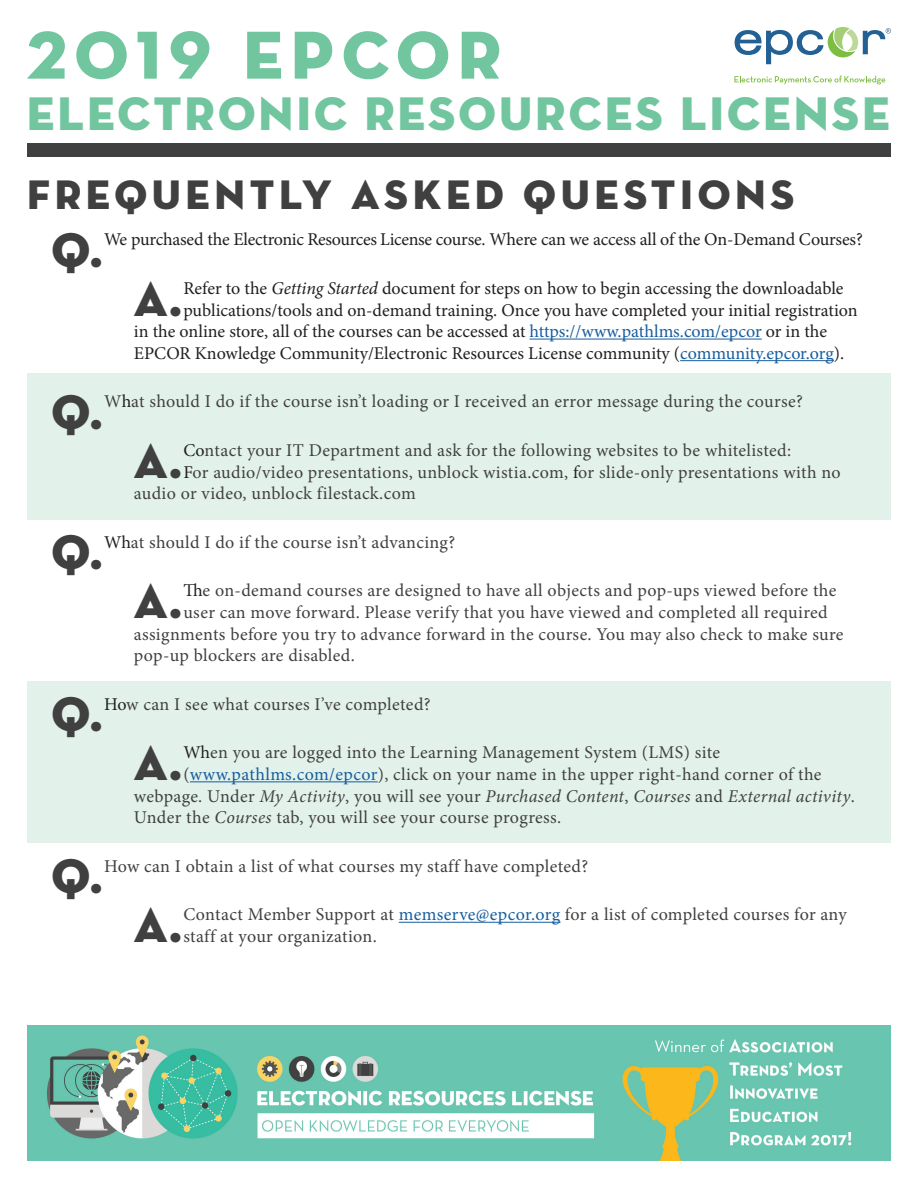
<style>
.page{position:relative;width:918px;height:1188px;background:#fff}
.page>*{position:absolute;margin:0;border:0;box-sizing:border-box;transform-origin:0 0}
.t1{font:69px "Neutraface Display Titling";letter-spacing:.11em;color:#71c69f}
.t2{font:49.8px "Neutraface Display Titling";color:#414040}
.t3{font:48px "Neutraface Display Titling";letter-spacing:.06em;color:#71c69f}
.t4{font:42px "Neutraface Display Titling";letter-spacing:.11em;color:#414040}
.t5{font:18px/21.6px "Minion Pro";letter-spacing:.015em;color:#414040}
.t6{font:18px "Minion Pro";letter-spacing:-.005em;color:#231f20}
.t7{font:italic 18px "Minion Pro";letter-spacing:.015em;color:#414040}
.s1{font-style:italic}
.s2{color:#175d9e}
.s3{color:#231f20}
.s4{font-style:normal}
</style>
<div class="page">
<div style="left:27px;top:373px;width:864px;height:146px;background:#e2f2eb"></div>
<div style="left:27px;top:681px;width:864px;height:162px;background:#e2f2eb"></div>
<hr style="left:530px;top:339px;width:232px;height:1px;background:#175d9e">
<hr style="left:680px;top:360px;width:154px;height:1px;background:#175d9e">
<hr style="left:190px;top:781px;width:188px;height:1px;background:#175d9e">
<hr style="left:399px;top:922px;width:162px;height:1px;background:#175d9e">
<div style="left:27px;top:144px;width:864px;height:13px;background:#414040"></div>
<svg style="left:734px;top:76px;width:151px;height:8px"></svg>
<svg style="left:735px;top:27px;width:156px;height:37px"></svg>
<img style="left:27px;top:1026px;width:864px;height:135px">
<h1 class="t1" style="left:27px;top:12px;width:476px">2019 EPCOR</h1>
<h3 class="t3" style="left:27px;top:84px;width:864px">ELECTRONIC RESOURCES LICENSE</h3>
<h3 class="t4" style="left:27px;top:168px;width:769px">FREQUENTLY ASKED QUESTIONS</h3>
<h2 class="t2" style="left:52px;top:219px;width:53px">Q.</h2>
<p class="t6" style="left:104px;top:228px;width:760px">We purchased the Electronic Resources License course. Where can we access all of the On-Demand Courses?</p>
<h2 class="t2" style="left:134px;top:268px;width:50px">A.</h2>
<p class="t6" style="left:183px;top:276px;width:662px">Refer to the <span class="s1">Getting Started</span> document for steps on how to begin accessing the downloadable</p>
<p class="t6" style="left:183px;top:298px;width:676px">publications/tools and on-demand training. Once you have completed your initial registration</p>
<p class="t6" style="left:134px;top:319px;width:695px">in the online store, all of the courses can be accessed at <span class="s2">https://www.pathlms.com/epcor</span> or in the</p>
<p class="t6" style="left:134px;top:341px;width:712px">EPCOR Knowledge Community/Electronic Resources License community (<span class="s2">community.epcor.org</span>).</p>
<h2 class="t2" style="left:52px;top:381px;width:53px">Q.</h2>
<p class="t5" style="left:104px;top:391px;width:700px">W<span class="s3">h</span>at should I do if the course isn’t loading or I received an error message during the course?</p>
<h2 class="t2" style="left:134px;top:430px;width:50px">A.</h2>
<p class="t5" style="left:183px;top:440px;width:609px"><span class="s3">Co</span>ntact your IT Department and ask for the following websites to be whitelisted:</p>
<p class="t5" style="left:183px;top:461px;width:659px"><span class="s3">F</span>or audio/video presentations, unblock wistia.com, <span class="s3">f</span>or slide-only presentations with no</p>
<p class="t5" style="left:134px;top:483px;width:283px">audio or video, unblock filestack.com</p>
<h2 class="t2" style="left:52px;top:521px;width:53px">Q.</h2>
<p class="t5" style="left:104px;top:531px;width:353px"><span class="s3">Wh</span>at should I do if the course isn’t advancing?</p>
<h2 class="t2" style="left:134px;top:570px;width:50px">A.</h2>
<p class="t5" style="left:183px;top:580px;width:655px"><span class="s3">Th</span>e on-demand courses are designed to have all objects and pop-ups viewed before the</p>
<p class="t5" style="left:183px;top:602px;width:646px">user can move forward. Please verify that you have viewed and completed all required</p>
<p class="t5" style="left:134px;top:623px;width:711px">assignments before you try to advance forward in the course. You may also check to make sure</p>
<p class="t5" style="left:134px;top:645px;width:222px">pop-up blockers are disabled.</p>
<h2 class="t2" style="left:52px;top:683px;width:53px">Q.</h2>
<p class="t5" style="left:104px;top:693px;width:328px"><span class="s3">Ho</span>w can I see what courses I’ve completed?</p>
<h2 class="t2" style="left:134px;top:732px;width:50px">A.</h2>
<p class="t5" style="left:183px;top:742px;width:538px"><span class="s3">Wh</span>en you are logged into the Learning Management System (LMS) site</p>
<p class="t5" style="left:183px;top:764px;width:640px">(<span class="s2">www.pathlms.com/epcor</span>), click on your name in the upper right-hand corner of the</p>
<p class="t7" style="left:134px;top:784px;width:723px"><span class="s4">webpage. Under</span> My Activity<span class="s4">, you will see your</span> Purchased Content<span class="s4">,</span> Courses <span class="s4">and</span> External activity<span class="s4">.</span></p>
<p class="t5" style="left:134px;top:807px;width:429px">Under the <span class="s1">Courses</span> tab, you will see your course progress.</p>
<h2 class="t2" style="left:52px;top:845px;width:53px">Q.</h2>
<p class="t5" style="left:104px;top:855px;width:486px">How can I obtain a list of what courses my staff have completed?</p>
<h2 class="t2" style="left:134px;top:894px;width:50px">A.</h2>
<p class="t5" style="left:183px;top:904px;width:665px">Contact Member Support at <span class="s2">memserve@epcor.org</span> for a list of completed courses for any staff at your organization.</p>
</div>
